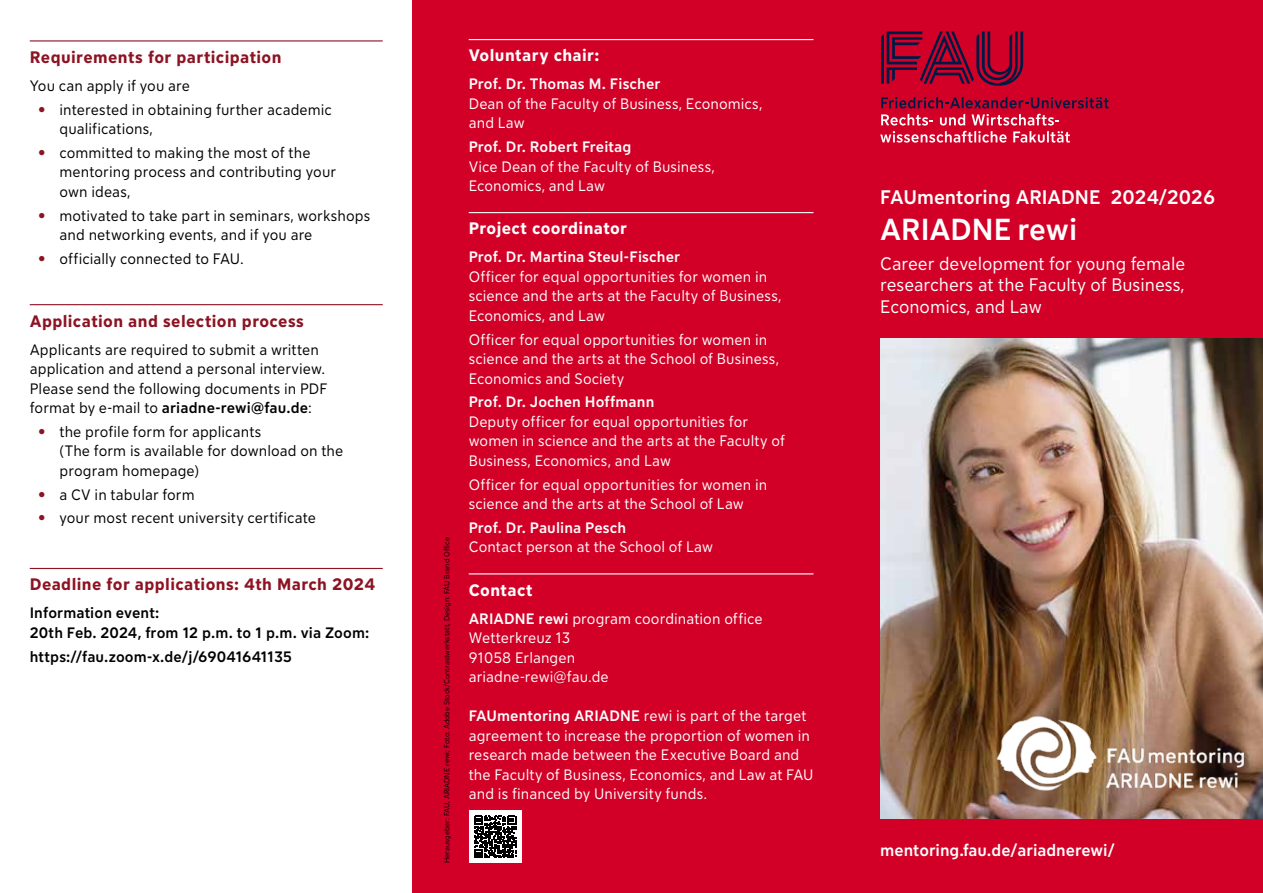
<style>
.page{position:relative;width:1263px;height:893px;background:#fff}
.page>*{position:absolute;margin:0;border:0;box-sizing:border-box;transform-origin:0 0}
.t1{font:500 30.15px "FAU Sans";color:#fff}
.t2{font:500 19.5px "FAU Sans";color:#fff}
.t3{font:18px/21.6px "FAU Sans";color:#fff;text-align:justify}
.t4{font:700 16.5px "FAU Sans";letter-spacing:.025em;color:#8d1323}
.t5{font:700 16.5px "FAU Sans";letter-spacing:.025em;color:#fff}
.t6{font:500 16.5px "FAU Sans";color:#fff}
.t7{font:15px/19.5px "FAU Sans";letter-spacing:.005em;color:#fff}
.t8{font:15px/19.5px "FAU Sans";letter-spacing:.005em;color:#000}
.t9{font:500 15px "FAU Sans";letter-spacing:.01em;color:#fff}
.t10{font:500 15px/19.5px "FAU Sans";letter-spacing:.005em;color:#000}
.t11{font:7.5px "FAU Sans";color:#000}
.s1{font-weight:700;color:#8d1323}
.s2{font-weight:500}
</style>
<div class="page">
<div style="left:838px;top:0;width:425px;height:893px;background:#d20027"></div>
<div style="left:412px;top:0;width:426px;height:893px;background:#d20027"></div>
<hr style="left:30px;top:40px;width:353px;height:2px;background:#8d1323">
<hr style="left:30px;top:304px;width:353px;height:1px;background:#8d1323">
<hr style="left:30px;top:568px;width:353px;height:1px;background:#8d1323">
<svg style="left:880px;top:114px;width:190px;height:29px"></svg>
<svg style="left:881px;top:97px;width:227px;height:11px"></svg>
<svg style="left:881px;top:31px;width:142px;height:55px"></svg>
<img style="left:880px;top:339px;width:383px;height:479px">
<hr style="left:469px;top:39px;width:344px;height:1px;background:#fff">
<hr style="left:469px;top:212px;width:344px;height:1px;background:#fff">
<hr style="left:469px;top:573px;width:344px;height:1px;background:#fff">
<div style="left:469px;top:811px;width:52px;height:52px;background:#fff"></div>
<svg style="left:474px;top:816px;width:42px;height:42px"></svg>
<img style="left:974px;top:689px;width:289px;height:129px">
<p class="t4" style="left:30px;top:45px;width:253px">Requirements for participation</p>
<p class="t8" style="left:30px;top:75px;width:162px">You can apply if you are</p>
<p class="t8" style="left:60px;top:99px;width:274px;text-indent:-21px"><span class="s1">•</span> interested in obtaining further academic qualifications,</p>
<p class="t8" style="left:60px;top:142px;width:278px;text-indent:-21px"><span class="s1">•</span> committed to making the most of the mentoring process and contributing your own ideas,</p>
<p class="t8" style="left:60px;top:205px;width:312px;text-indent:-21px"><span class="s1">•</span> motivated to take part in seminars, workshops and networking events, and if you are</p>
<p class="t8" style="left:38px;top:248px;width:207px"><span class="s1">•</span> officially connected to FAU.</p>
<p class="t4" style="left:30px;top:309px;width:276px">Application and selection process</p>
<p class="t8" style="left:30px;top:339px;width:299px">Applicants are required to submit a written application and attend a personal interview.<br>Please send the following documents in PDF format by e-mail to <span class="s2">ariadne-rewi@fau.de</span>:</p>
<p class="t8" style="left:60px;top:421px;width:285px;text-indent:-21px"><span class="s1">•</span> the profile form for applicants<br>(The form is available for download on the program homepage)</p>
<p class="t8" style="left:38px;top:484px;width:158px"><span class="s1">•</span> a CV in tabular form</p>
<p class="t8" style="left:38px;top:507px;width:279px"><span class="s1">•</span> your most recent university certificate</p>
<p class="t4" style="left:30px;top:572px;width:347px">Deadline for applications: 4th March 2024</p>
<p class="t10" style="left:30px;top:602px;width:341px">Information event:<br>20th Feb. 2024, from 12 p.m. to 1 p.m. via Zoom:</p>
<p class="t10" style="left:30px;top:646px;width:264px">https://fau.zoom-x.de/j/69041641135</p>
<p class="t11" style="left:441px;top:863px;width:328px;rotate:-90deg">Herausgeber: FAU, ARIADNE rewi; Foto: Adobe Stock/Contrastwerkstatt, Design: FAU Brand Office</p>
<p class="t5" style="left:469px;top:44px;width:132px">Voluntary chair:</p>
<p class="t9" style="left:469px;top:73px;width:193px">Prof. Dr. Thomas M. Fischer</p>
<p class="t7" style="left:469px;top:93px;width:295px">Dean of the Faculty of Business, Economics, and Law</p>
<p class="t9" style="left:469px;top:136px;width:164px">Prof. Dr. Robert Freitag</p>
<p class="t7" style="left:469px;top:156px;width:248px">Vice Dean of the Faculty of Business,<br>Economics, and Law</p>
<p class="t5" style="left:469px;top:217px;width:160px">Project coordinator</p>
<p class="t9" style="left:469px;top:246px;width:213px">Prof. Dr. Martina Steul-Fischer</p>
<p class="t7" style="left:469px;top:266px;width:314px">Officer for equal opportunities for women in science and the arts at the Faculty of Business,<br>Economics, and Law</p>
<p class="t7" style="left:469px;top:329px;width:312px">Officer for equal opportunities for women in science and the arts at the School of Business,<br>Economics and Society</p>
<p class="t9" style="left:469px;top:391px;width:187px">Prof. Dr. Jochen Hoffmann</p>
<p class="t7" style="left:469px;top:411px;width:318px">Deputy officer for equal opportunities for women in science and the arts at the Faculty of<br>Business, Economics, and Law</p>
<p class="t7" style="left:469px;top:474px;width:300px">Officer for equal opportunities for women in science and the arts at the School of Law</p>
<p class="t9" style="left:469px;top:517px;width:159px">Prof. Dr. Paulina Pesch</p>
<p class="t7" style="left:469px;top:537px;width:246px">Contact person at the School of Law</p>
<p class="t5" style="left:469px;top:578px;width:65px">Contact</p>
<p class="t7" style="left:469px;top:608px;width:295px"><span class="s2">ARIADNE rewi</span> program coordination office<br>Wetterkreuz 13<br>91058 Erlangen<br>ariadne-rewi@fau.de</p>
<p class="t7" style="left:469px;top:705px;width:346px"><span class="s2">FAUmentoring ARIADNE</span> rewi is part of the target agreement to increase the proportion of women in research made between the Executive Board and the Faculty of Business, Economics, and Law at FAU and is financed by University funds.</p>
<h2 class="t2" style="left:880px;top:182px;width:336px">FAUmentoring ARIADNE 2024/2026</h2>
<h1 class="t1" style="left:880px;top:207px;width:198px">ARIADNE rewi</h1>
<p class="t3" style="left:880px;top:252px;width:307px">Career development for young female researchers at the Faculty of Business, Economics, and Law</p>
<p class="t6" style="left:880px;top:838px;width:236px">mentoring.fau.de/ariadnerewi/</p>
</div>
